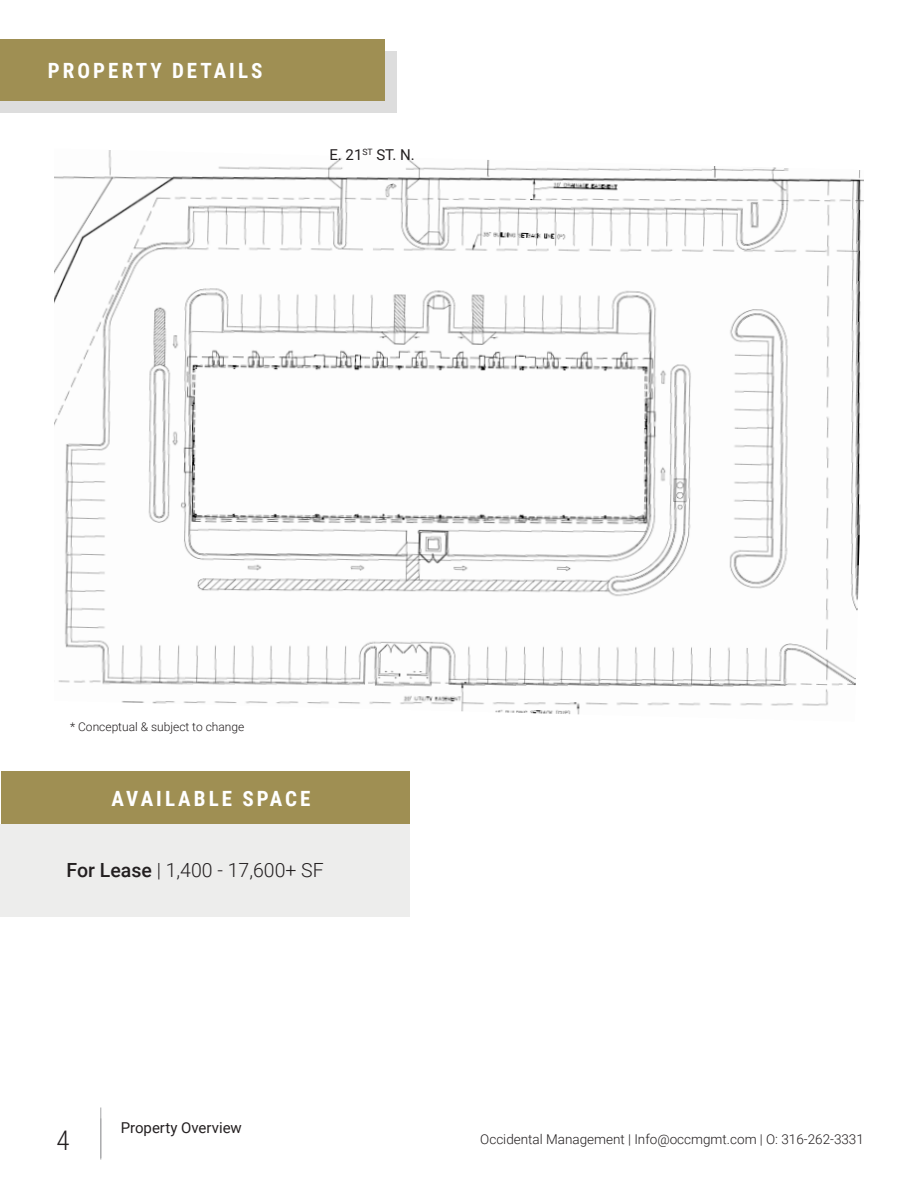
<style>
.page{position:relative;width:918px;height:1188px;background:#fff}
.page>*{position:absolute;margin:0;border:0;box-sizing:border-box;transform-origin:0 0}
.t1{font:300 27px "Roboto Condensed";color:#231f20}
.t2{font:700 21px "Roboto Condensed";letter-spacing:.145em;color:#fff}
.t3{font:300 19.5px "Roboto";color:#231f20}
.t4{font:15px "Roboto";color:#231f20}
.t5{font:300 13.5px "Roboto";color:#211d1e}
.Basic_Copy{font:300 12px "Roboto";color:#211d1e}
.s1{font-weight:500}
</style>
<div class="page">
<hr style="left:101px;top:1118px;width:1px;height:42px;background:#a5a6a8">
<hr style="left:101px;top:1108px;width:1px;height:50px;background:#a5a6a8">
<img style="left:54px;top:150px;width:810px;height:565px">
<div style="left:0;top:51px;width:397px;height:62px;background:#ddd"></div>
<div style="left:0;top:39px;width:384px;height:62px;background:#9f8f53"></div>
<div style="left:1px;top:771px;width:408px;height:53px;background:#9f8f53"></div>
<div style="left:0;top:824px;width:410px;height:93px;background:#ededec"></div>
<p class="t2" style="left:48px;top:56px;width:216px">PROPERTY DETAILS</p>
<p class="t4" style="left:329px;top:145px;width:87px">E. 21<sup>ST</sup> ST. N.</p>
<p class="Basic_Copy" style="left:70px;top:718px;width:176px">* Conceptual &amp; subject to change</p>
<p class="t2" style="left:111px;top:784px;width:201px">AVAILABLE SPACE</p>
<p class="t3" style="left:67px;top:857px;width:259px"><span class="s1">For Lease</span> | 1,400 - 17,600+ SF</p>
<p class="t4" style="left:121px;top:1117px;width:123px">Property Overview</p>
<h1 class="t1" style="left:56px;top:1122px;width:15px">4</h1>
<p class="t5" style="left:480px;top:1130px;width:385px">Occidental Management | Info@occmgmt.com | O: 316-262-3331</p>
</div>
